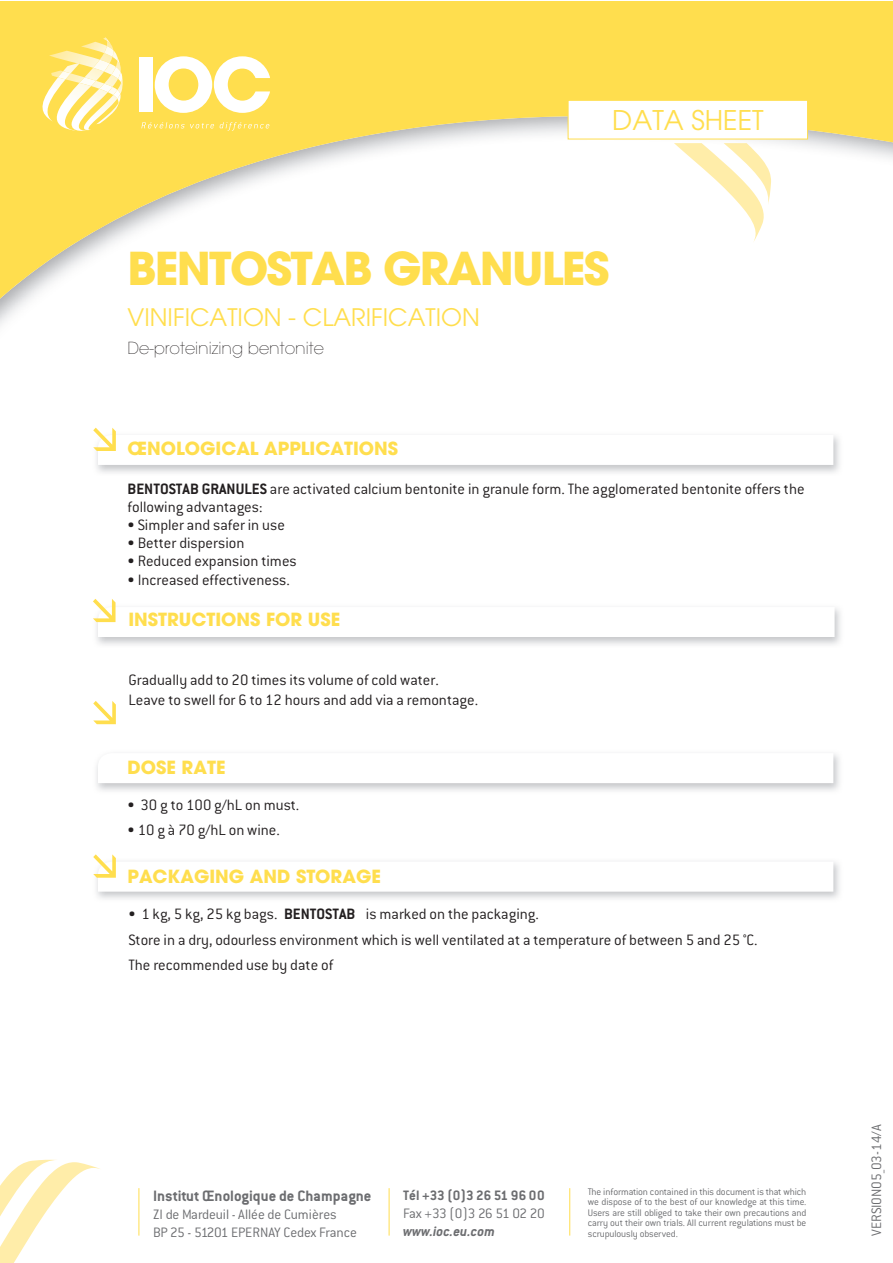
<style>
.page{position:relative;width:893px;height:1263px;background:#fff}
.page>*{position:absolute;margin:0;border:0;box-sizing:border-box;transform-origin:0 0}
.t1{font:700 45px "Avant Garde LT";letter-spacing:-.04em;color:#ffde4e}
.t2{font:27px "Avant Garde LT";color:#ffde4e}
.t3{font:24px "Avant Garde LT";color:#ffde4e}
.t4{font:700 18px "Avant Garde LT";color:#ffde4e}
.t5{font:300 16.5px/25.5px "Conduit ITC";color:#231f20}
.t6{font:700 16.5px "Conduit ITC";color:#6c6d70}
.t7{font:200 16.5px "Avant Garde LT";color:#231f20}
.t8{font:300 15px/18px "Conduit ITC";letter-spacing:-.01em;color:#6c6d70}
.t9{font:700 15px "Conduit ITC";color:#6c6d70}
.t10{font:300 15px "Conduit ITC";letter-spacing:-.03em;color:#6c6d70}
.t11{font:italic 700 15px "Conduit ITC";color:#6c6d70}
.t12{font:300 10.5px/10.5px "Conduit ITC";letter-spacing:-.015em;color:#6c6d70;text-align:justify}
.s1{font-weight:700}
</style>
<div class="page">
<svg style="left:0;top:1px;width:893px;height:324px"></svg>
<svg style="left:567px;top:100px;width:241px;height:40px"></svg>
<img style="left:49px;top:51px;width:6px;height:12px">
<img style="left:121px;top:77px;width:2px;height:53px">
<img style="left:113px;top:106px;width:8px;height:25px">
<img style="left:55px;top:37px;width:58px;height:94px">
<img style="left:93px;top:60px;width:6px;height:12px">
<img style="left:79px;top:77px;width:17px;height:9px">
<svg style="left:99px;top:37px;width:23px;height:69px"></svg>
<img style="left:39px;top:63px;width:40px;height:59px">
<svg style="left:58px;top:71px;width:13px;height:8px"></svg>
<svg style="left:141px;top:122px;width:73px;height:6px"></svg>
<svg style="left:220px;top:122px;width:49px;height:9px"></svg>
<div style="left:139px;top:57px;width:14px;height:55px;background:#fff"></div>
<svg style="left:155px;top:56px;width:115px;height:57px"></svg>
<img style="left:674px;top:143px;width:92px;height:100px">
<img style="left:724px;top:143px;width:47px;height:62px">
<svg style="left:0;top:1160px;width:100px;height:103px"></svg>
<svg style="left:93px;top:428px;width:740px;height:37px"></svg>
<svg style="left:93px;top:599px;width:742px;height:38px"></svg>
<svg style="left:93px;top:701px;width:23px;height:23px"></svg>
<svg style="left:93px;top:854px;width:740px;height:38px"></svg>
<hr style="left:139px;top:1188px;width:1px;height:47px;background:#ffde4e">
<hr style="left:389px;top:1188px;width:1px;height:47px;background:#ffde4e">
<hr style="left:569px;top:1188px;width:1px;height:47px;background:#ffde4e">
<h2 class="t2" style="left:612px;top:104px;width:153px">DATA SHEET</h2>
<h1 class="t1" style="left:128px;top:239px;width:484px">BENTOSTAB GRANULES</h1>
<h3 class="t3" style="left:128px;top:303px;width:354px">VINIFICATION - CLARIFICATION</h3>
<p class="t7" style="left:128px;top:338px;width:198px">De-proteinizing bentonite</p>
<p class="t4" style="left:128px;top:437px;width:272px">ŒNOLOGICAL APPLICATIONS</p>
<p class="t5" style="left:128px;top:480px;width:678px;line-height:18px"><span class="s1">BENTOSTAB GRANULES</span> are activated calcium bentonite in granule form. The agglomerated bentonite offers the following advantages:</p>
<p class="t5" style="left:128px;top:513px;width:159px">• Simpler and safer in use</p>
<p class="t5" style="left:128px;top:531px;width:118px">• Better dispersion</p>
<p class="t5" style="left:128px;top:549px;width:171px">• Reduced expansion times</p>
<p class="t5" style="left:128px;top:567px;width:164px">• Increased effectiveness.</p>
<p class="t4" style="left:128px;top:607px;width:213px">INSTRUCTIONS FOR USE</p>
<p class="t5" style="left:128px;top:670px;width:351px;line-height:19.8px">Gradually add to 20 times its volume of cold water.<br>Leave to swell for 6 to 12 hours and add via a remontage.</p>
<p class="t4" style="left:128px;top:756px;width:99px">DOSE RATE</p>
<p class="t5" style="left:128px;top:792px;width:173px">• 30 g to 100 g/hL on must.</p>
<p class="t5" style="left:128px;top:817px;width:154px">• 10 g à 70 g/hL on wine.</p>
<p class="t4" style="left:128px;top:864px;width:255px">PACKAGING AND STORAGE</p>
<p class="t5" style="left:128px;top:901px;width:631px">• 1 kg, 5 kg, 25 kg bags. <span class="s1">BENTOSTAB</span> is marked on the packaging.<br>Store in a dry, odourless environment which is well ventilated at a temperature of between 5 and 25 °C.<br>The recommended use by date of</p>
<p class="t6" style="left:153px;top:1186px;width:220px">Institut Œnologique de Champagne</p>
<p class="t8" style="left:153px;top:1205px;width:205px">ZI de Mardeuil - Allée de Cumières<br>BP 25 - 51201 EPERNAY Cedex France</p>
<p class="t9" style="left:403px;top:1186px;width:143px">Tél +33 (0)3 26 51 96 00</p>
<p class="t10" style="left:403px;top:1205px;width:143px">Fax +33 (0)3 26 51 02 20</p>
<p class="t11" style="left:403px;top:1222px;width:93px">www.ioc.eu.com</p>
<p class="t12" style="left:588px;top:1186px;width:220px">The information contained in this document is that which we dispose of to the best of our knowledge at this time.<br>Users are still obliged to take their own precautions and carry out their own trials. All current regulations must be scrupulously observed.</p>
<p class="t8" style="left:867px;top:1235px;width:113px;rotate:-90deg">VERSI0N05_03-14/A</p>
</div>
